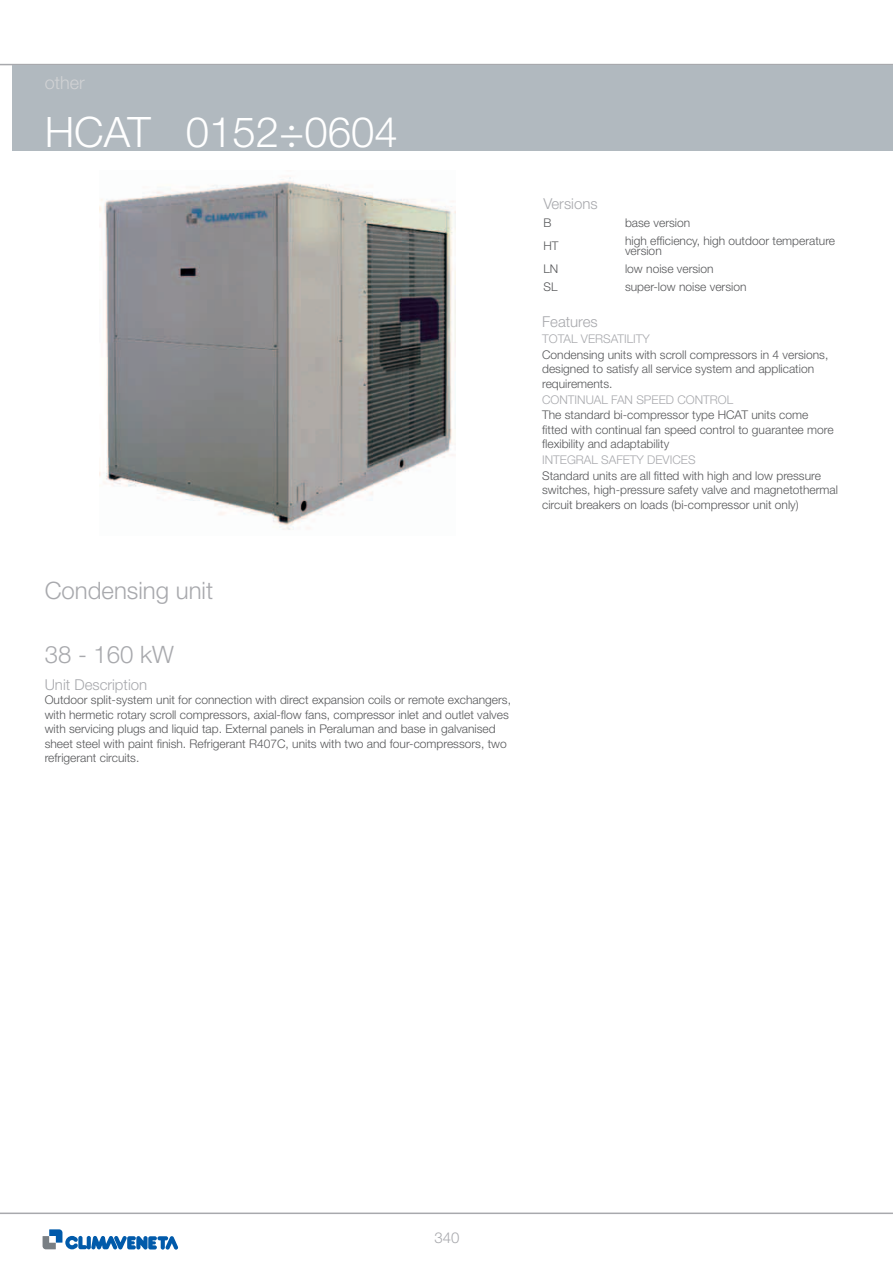
<style>
.page{position:relative;width:893px;height:1263px;background:#fff}
.page>*{position:absolute;margin:0;border:0;box-sizing:border-box;transform-origin:0 0}
.t1{font:300 42px "Helvetica Neue";color:#fff}
.t2{font:300 24px "Helvetica Neue";color:#a8a9ad}
.t3{font:300 18px "Helvetica Neue";color:#d1d2d4}
.t4{font:300 15px "Helvetica Neue";color:#a8a9ad}
.t5{font:300 12px/14.4px "Helvetica Neue";color:#57585a}
.t6{font:300 12px "Helvetica Neue";color:#a8a9ad}
</style>
<div class="page">
<hr style="left:0;top:64px;width:893px;height:1px;background:#a8a9ad">
<hr style="left:0;top:1212px;width:893px;height:2px;background:#a8a9ad">
<div style="left:13px;top:66px;width:880px;height:85px;background:#b1b9bf"></div>
<svg style="left:43px;top:1229px;width:135px;height:21px"></svg>
<img style="left:100px;top:177px;width:355px;height:353px">
<h3 class="t3" style="left:45px;top:76px;width:42px">other</h3>
<h1 class="t1" style="left:45px;top:117px;width:355px">HCAT 0152÷0604</h1>
<h2 class="t2" style="left:45px;top:582px;width:170px">Condensing unit</h2>
<h2 class="t2" style="left:45px;top:646px;width:131px">38 - 160 kW</h2>
<p class="t4" style="left:45px;top:679px;width:104px">Unit Description</p>
<p class="t5" style="left:45px;top:694px;width:468px">Outdoor split-system unit for connection with direct expansion coils or remote exchangers, with hermetic rotary scroll compressors, axial-flow fans, compressor inlet and outlet valves with servicing plugs and liquid tap. External panels in Peraluman and base in galvanised sheet steel with paint finish. Refrigerant R407C, units with two and four-compressors, two refrigerant circuits.</p>
<p class="t4" style="left:543px;top:198px;width:56px">Versions</p>
<p class="t5" style="left:543px;top:217px;width:10px">B</p>
<p class="t5" style="left:625px;top:217px;width:67px">base version</p>
<p class="t5" style="left:543px;top:240px;width:17px">HT</p>
<p class="t5" style="left:625px;top:237px;width:212px;line-height:10.5px">high efficiency, high outdoor temperature version</p>
<p class="t5" style="left:543px;top:263px;width:16px">LN</p>
<p class="t5" style="left:625px;top:263px;width:90px">low noise version</p>
<p class="t5" style="left:543px;top:281px;width:16px">SL</p>
<p class="t5" style="left:625px;top:281px;width:123px">super-low noise version</p>
<p class="t4" style="left:542px;top:316px;width:57px">Features</p>
<p class="t6" style="left:542px;top:335px;width:109px">TOTAL VERSATILITY</p>
<p class="t5" style="left:542px;top:349px;width:288px">Condensing units with scroll compressors in 4 versions, designed to satisfy all service system and application requirements.</p>
<p class="t6" style="left:542px;top:395px;width:192px">CONTINUAL FAN SPEED CONTROL</p>
<p class="t5" style="left:542px;top:410px;width:293px">The standard bi-compressor type HCAT units come fitted with continual fan speed control to guarantee more flexibility and adaptability</p>
<p class="t6" style="left:542px;top:455px;width:155px">INTEGRAL SAFETY DEVICES</p>
<p class="t5" style="left:542px;top:470px;width:297px">Standard units are all fitted with high and low pressure switches, high-pressure safety valve and magnetothermal circuit breakers on loads (bi-compressor unit only)</p>
<p class="t4" style="left:435px;top:1232px;width:27px">340</p>
</div>
